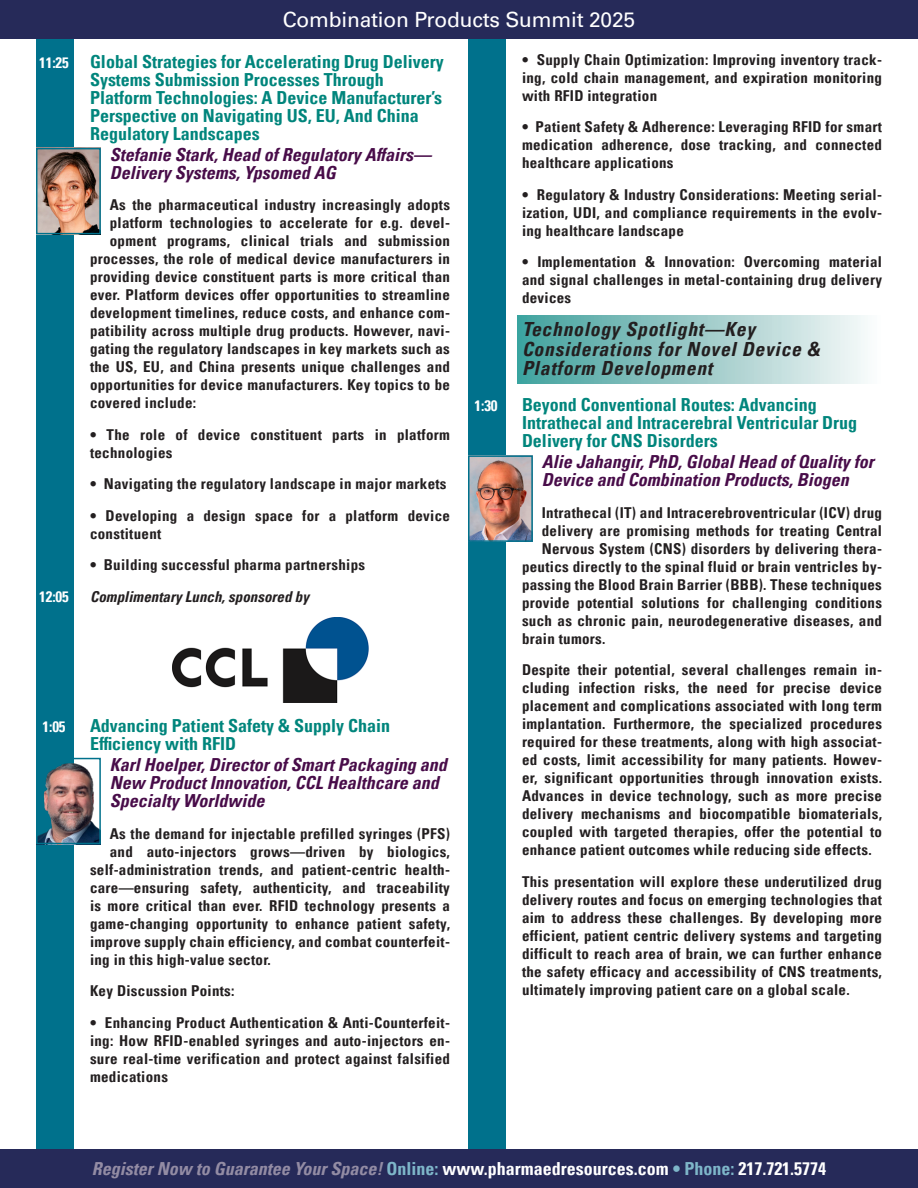
<style>
.page{position:relative;width:918px;height:1188px;background:#fff}
.page>*{position:absolute;margin:0;border:0;box-sizing:border-box;transform-origin:0 0}
.t1{font:21px "Univers LT Pro 55 Roman";letter-spacing:-.01em;color:#fff}
.t2{font:italic 700 condensed 19.5px/19.5px "Univers LT Pro";letter-spacing:.04em;color:#231f20}
.t3{font:700 condensed 18px/18px "Univers LT Pro";color:#00857c}
.Speaker{font:italic 700 condensed 18px/18px "Univers LT Pro";color:#480c49}
.t4{font:700 condensed 18px "Univers LT Pro";color:#fff}
.body_copy{font:700 condensed 15px/18px "Univers LT Pro";letter-spacing:.02em;color:#231f20;text-align:justify}
.Break_head{font:italic 700 condensed 15px "Univers LT Pro";color:#231f20}
.Break_head-2{font:700 condensed 15px "Univers LT Pro";color:#fff}
.s1{font-size:15px;color:#fff}
.s2{font-style:italic;color:#938ca4}
.s3{color:#7eb6c9}
</style>
<div class="page">
<div style="left:36px;top:0;width:37px;height:1188px;background:#00718c"></div>
<div style="left:468px;top:0;width:37px;height:1188px;background:#00718c"></div>
<div style="left:0;top:0;width:918px;height:39px;background:#262a59"></div>
<div style="left:0;top:1149px;width:918px;height:39px;background:#262a59"></div>
<div style="left:518px;top:315px;width:364px;height:69px;background:linear-gradient(to right,#41a09c,#fbfafa)"></div>
<img style="left:39px;top:151px;width:59px;height:80px">
<div style="left:36px;top:148px;width:65px;height:86px;border:2px solid #00718c"></div>
<img style="left:39px;top:761px;width:59px;height:80px">
<div style="left:36px;top:758px;width:65px;height:86px;border:2px solid #00718c"></div>
<img style="left:173px;top:617px;width:196px;height:85px">
<img style="left:471px;top:458px;width:59px;height:81px">
<div style="left:468px;top:455px;width:65px;height:87px;border:2px solid #00718c"></div>
<h1 class="t1" style="left:283px;top:5px;width:354px">Combination Products Summit 2025</h1>
<p class="t3" style="left:90px;top:52px;width:355px;text-indent:-51px"><span class="s1">11:25</span> Global Strategies for Accelerating Drug Delivery Systems Submission Processes Through Platform Technologies: A Device Manufacturer’s Perspective on Navigating US, EU, And China Regulatory Landscapes</p>
<p class="Speaker" style="left:110px;top:145px;width:323px">Stefanie Stark, Head of Regulatory Affairs—<br>Delivery Systems, Ypsomed AG</p>
<p class="body_copy" style="left:110px;top:195px;width:342px">As the pharmaceutical industry increasingly adopts</p>
<p class="body_copy" style="left:110px;top:213px;width:342px">platform technologies to accelerate for e.g. devel-</p>
<p class="body_copy" style="left:110px;top:231px;width:342px">opment programs, clinical trials and submission</p>
<p class="body_copy" style="left:90px;top:249px;width:361px">processes, the role of medical device manufacturers in</p>
<p class="body_copy" style="left:90px;top:267px;width:361px">providing device constituent parts is more critical than</p>
<p class="body_copy" style="left:90px;top:285px;width:361px">ever. Platform devices offer opportunities to streamline</p>
<p class="body_copy" style="left:90px;top:303px;width:361px">development timelines, reduce costs, and enhance com-</p>
<p class="body_copy" style="left:90px;top:321px;width:362px">patibility across multiple drug products. However, navi-</p>
<p class="body_copy" style="left:90px;top:339px;width:361px">gating the regulatory landscapes in key markets such as</p>
<p class="body_copy" style="left:90px;top:357px;width:362px">the US, EU, and China presents unique challenges and</p>
<p class="body_copy" style="left:90px;top:375px;width:362px">opportunities for device manufacturers. Key topics to be</p>
<p class="body_copy" style="left:90px;top:393px;width:108px">covered include:</p>
<p class="body_copy" style="left:90px;top:425px;width:361px">• The role of device constituent parts in platform technologies</p>
<p class="body_copy" style="left:90px;top:474px;width:358px">• Navigating the regulatory landscape in major markets</p>
<p class="body_copy" style="left:90px;top:506px;width:362px">• Developing a design space for a platform device constituent</p>
<p class="body_copy" style="left:90px;top:555px;width:277px">• Building successful pharma partnerships</p>
<p class="Break_head-2" style="left:39px;top:587px;width:31px">12:05</p>
<p class="Break_head" style="left:90px;top:587px;width:221px">Complimentary Lunch, sponsored by</p>
<p class="body_copy" style="left:522px;top:50px;width:361px">• Supply Chain Optimization: Improving inventory track&shy;ing, cold chain management, and expiration monitoring with RFID integration</p>
<p class="body_copy" style="left:522px;top:118px;width:362px">• Patient Safety &amp; Adherence: Leveraging RFID for smart medication adherence, dose tracking, and connected healthcare applications</p>
<p class="body_copy" style="left:522px;top:185px;width:361px">• Regulatory &amp; Industry Considerations: Meeting serial&shy;ization, UDI, and compliance requirements in the evolv&shy;ing healthcare landscape</p>
<p class="body_copy" style="left:522px;top:253px;width:362px">• Implementation &amp; Innovation: Overcoming material and signal challenges in metal-containing drug delivery devices</p>
<p class="t2" style="left:522px;top:319px;width:299px">Technology Spotlight—Key<br>Considerations for Novel Device &amp;<br>Platform Development</p>
<p class="Break_head-2" style="left:474px;top:397px;width:25px">1:30</p>
<p class="t3" style="left:522px;top:396px;width:337px">Beyond Conventional Routes: Advancing<br>Intrathecal and Intracerebral Ventricular Drug<br>Delivery for CNS Disorders</p>
<p class="Speaker" style="left:542px;top:453px;width:333px">Alie Jahangir, PhD, Global Head of Quality for<br>Device and Combination Products, Biogen</p>
<p class="body_copy" style="left:542px;top:503px;width:342px">Intrathecal (IT) and Intracerebroventricular (ICV) drug</p>
<p class="body_copy" style="left:542px;top:521px;width:342px">delivery are promising methods for treating Central</p>
<p class="body_copy" style="left:542px;top:539px;width:342px">Nervous System (CNS) disorders by delivering thera-</p>
<p class="body_copy" style="left:522px;top:557px;width:361px">peutics directly to the spinal fluid or brain ventricles by-</p>
<p class="body_copy" style="left:522px;top:575px;width:361px">passing the Blood Brain Barrier (BBB). These techniques</p>
<p class="body_copy" style="left:522px;top:593px;width:362px">provide potential solutions for challenging conditions</p>
<p class="body_copy" style="left:522px;top:611px;width:361px">such as chronic pain, neurodegenerative diseases, and</p>
<p class="body_copy" style="left:522px;top:629px;width:85px">brain tumors.</p>
<p class="body_copy" style="left:522px;top:661px;width:362px">Despite their potential, several challenges remain in&shy;cluding infection risks, the need for precise device placement and complications associated with long term implantation. Furthermore, the specialized procedures required for these treatments, along with high associat&shy;ed costs, limit accessibility for many patients. Howev&shy;er, significant opportunities through innovation exists.<br>Advances in device technology, such as more precise delivery mechanisms and biocompatible biomaterials, coupled with targeted therapies, offer the potential to enhance patient outcomes while reducing side effects.</p>
<p class="body_copy" style="left:522px;top:872px;width:362px">This presentation will explore these underutilized drug delivery routes and focus on emerging technologies that aim to address these challenges. By developing more efficient, patient centric delivery systems and targeting difficult to reach area of brain, we can further enhance the safety efficacy and accessibility of CNS treatments, ultimately improving patient care on a global scale.</p>
<p class="Break_head-2" style="left:42px;top:718px;width:25px">1:05</p>
<p class="t3" style="left:90px;top:716px;width:302px">Advancing Patient Safety &amp; Supply Chain<br>Efficiency with RFID</p>
<p class="Speaker" style="left:110px;top:755px;width:338px">Karl Hoelper, Director of Smart Packaging and<br>New Product Innovation, CCL Healthcare and<br>Specialty Worldwide</p>
<p class="body_copy" style="left:110px;top:824px;width:342px">As the demand for injectable prefilled syringes (PFS)</p>
<p class="body_copy" style="left:110px;top:842px;width:342px">and auto-injectors grows—driven by biologics,</p>
<p class="body_copy" style="left:90px;top:860px;width:362px">self-administration trends, and patient-centric health-</p>
<p class="body_copy" style="left:90px;top:878px;width:361px">care—ensuring safety, authenticity, and traceability</p>
<p class="body_copy" style="left:90px;top:896px;width:361px">is more critical than ever. RFID technology presents a</p>
<p class="body_copy" style="left:90px;top:914px;width:362px">game-changing opportunity to enhance patient safety,</p>
<p class="body_copy" style="left:90px;top:932px;width:362px">improve supply chain efficiency, and combat counterfeit-</p>
<p class="body_copy" style="left:90px;top:950px;width:182px">ing in this high-value sector.</p>
<p class="body_copy" style="left:90px;top:981px;width:146px">Key Discussion Points:</p>
<p class="body_copy" style="left:90px;top:1013px;width:362px">• Enhancing Product Authentication &amp; Anti-Counterfeit&shy;ing: How RFID-enabled syringes and auto-injectors en&shy;sure real-time verification and protect against falsified medications</p>
<p class="t4" style="left:92px;top:1158px;width:736px"><span class="s2">Register Now to Guarantee Your Space!</span> <span class="s3">Online:</span> www.pharmaedresources.com <span class="s3">• Phone:</span> 217.721.5774</p>
</div>
